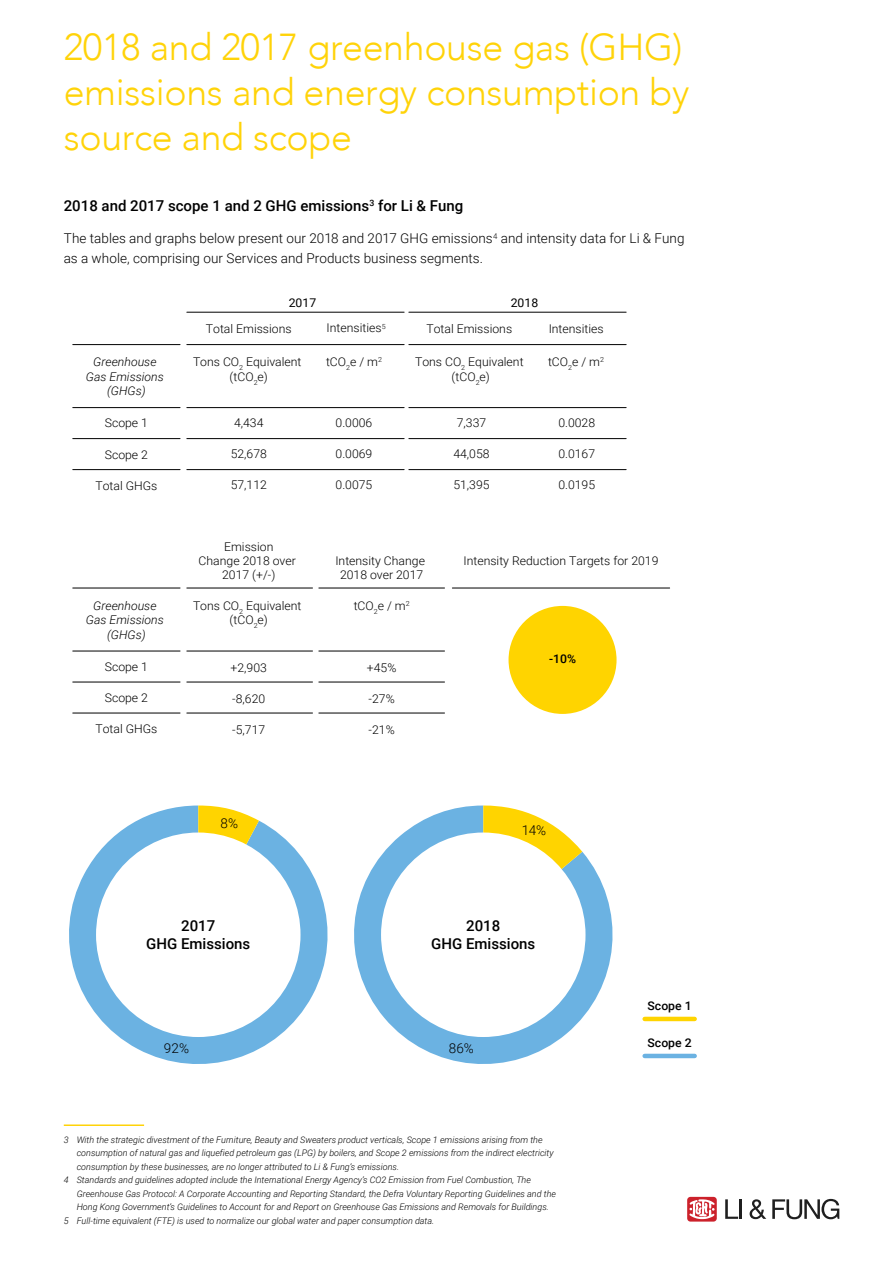
<style>
.page{position:relative;width:893px;height:1263px;background:#fff}
.page>*{position:absolute;margin:0;border:0;box-sizing:border-box;transform-origin:0 0}
.t1{font:300 37.5px/45px "Avenir";letter-spacing:-.01em;color:#ffd309}
.t2{font:500 15px/18px "Roboto";color:#000;text-align:center}
.t3{font:300 13.5px/19.5px "Roboto";letter-spacing:.005em;color:#000}
.t4{font:300 12px/14.4px "Roboto";color:#000;text-align:center}
.t5{font:italic 300 12px/14.4px "Roboto";color:#000;text-align:center}
.t6{font:500 12px "Roboto";color:#000}
.t7{font:12px "Roboto";color:#000}
.t8{font:italic 300 9px "Roboto";color:#000}
</style>
<div class="page">
<hr style="left:64px;top:1124px;width:80px;height:2px;background:#ffd309">
<svg style="left:725px;top:1199px;width:13px;height:20px"></svg>
<hr style="left:739px;top:1199px;width:3px;height:20px;background:#1f1f1f">
<svg style="left:750px;top:1199px;width:16px;height:20px"></svg>
<svg style="left:772px;top:1199px;width:67px;height:20px"></svg>
<div style="left:687px;top:1197px;width:30px;height:24px;background:#cc212b;border-radius:3px"></div>
<svg style="left:689px;top:1199px;width:26px;height:20px"></svg>
<div style="left:508px;top:606px;width:108px;height:108px;background:#ffd400;border-radius:50%"></div>
<hr style="left:187px;top:312px;width:217px;height:1px;background:#000">
<hr style="left:73px;top:344px;width:107px;height:1px;background:#000">
<hr style="left:187px;top:344px;width:217px;height:1px;background:#000">
<hr style="left:409px;top:312px;width:217px;height:1px;background:#000">
<hr style="left:409px;top:344px;width:217px;height:1px;background:#000">
<hr style="left:73px;top:407px;width:107px;height:1px;background:#000">
<hr style="left:187px;top:407px;width:217px;height:1px;background:#000">
<hr style="left:409px;top:407px;width:217px;height:1px;background:#000">
<hr style="left:73px;top:438px;width:107px;height:1px;background:#000">
<hr style="left:187px;top:438px;width:217px;height:1px;background:#000">
<hr style="left:409px;top:438px;width:217px;height:1px;background:#000">
<hr style="left:73px;top:469px;width:107px;height:1px;background:#000">
<hr style="left:73px;top:651px;width:107px;height:1px;background:#000">
<hr style="left:73px;top:682px;width:107px;height:1px;background:#000">
<hr style="left:73px;top:713px;width:107px;height:1px;background:#000">
<hr style="left:187px;top:469px;width:217px;height:1px;background:#000">
<hr style="left:409px;top:469px;width:217px;height:1px;background:#000">
<hr style="left:73px;top:588px;width:107px;height:1px;background:#000">
<hr style="left:187px;top:588px;width:125px;height:1px;background:#000">
<hr style="left:319px;top:588px;width:125px;height:1px;background:#000">
<hr style="left:452px;top:588px;width:218px;height:1px;background:#000">
<hr style="left:187px;top:651px;width:125px;height:1px;background:#000">
<hr style="left:319px;top:651px;width:125px;height:1px;background:#000">
<hr style="left:187px;top:682px;width:125px;height:1px;background:#000">
<hr style="left:319px;top:682px;width:125px;height:1px;background:#000">
<hr style="left:187px;top:713px;width:125px;height:1px;background:#000">
<hr style="left:319px;top:713px;width:125px;height:1px;background:#000">
<svg style="left:69px;top:805px;width:259px;height:259px;fill:#6bb2e2"></svg>
<svg style="left:198px;top:805px;width:61px;height:47px;background:#f0d73f"></svg>
<div style="left:96px;top:832px;width:204px;height:205px;background:#fff;border-radius:50%"></div>
<svg style="left:354px;top:805px;width:259px;height:259px;fill:#6bb2e2"></svg>
<svg style="left:483px;top:805px;width:99px;height:103px"></svg>
<div style="left:381px;top:832px;width:204px;height:205px;background:#fff;border-radius:50%"></div>
<hr style="left:645px;top:1017px;width:50px;height:4px;background:#ffd400">
<hr style="left:645px;top:1054px;width:50px;height:4px;background:#6bb2e2">
<h1 class="t1" style="left:64px;top:25px;width:627px">2018 and 2017 greenhouse gas (GHG) emissions and energy consumption by source and scope</h1>
<h2 class="t2" style="left:64px;top:196px;width:401px">2018 and 2017 scope 1 and 2 GHG emissions<sup>3</sup> for Li &amp; Fung</h2>
<h3 class="t3" style="left:64px;top:228px;width:622px">The tables and graphs below present our 2018 and 2017 GHG emissions<sup>4</sup> and intensity data for Li &amp; Fung as a whole, comprising our Services and Products business segments.</h3>
<h3 class="t7" style="left:289px;top:294px;width:29px">2017</h3>
<h3 class="t7" style="left:511px;top:294px;width:29px">2018</h3>
<h3 class="t4" style="left:206px;top:321px;width:87px">Total Emissions</h3>
<h3 class="t4" style="left:327px;top:321px;width:61px">Intensities<sup>5</sup></h3>
<h3 class="t5" style="left:86px;top:355px;width:79px">Greenhouse<br>Gas Emissions (GHGs)</h3>
<h3 class="t4" style="left:105px;top:416px;width:45px">Scope 1</h3>
<h3 class="t4" style="left:234px;top:416px;width:31px">4,434</h3>
<h3 class="t4" style="left:231px;top:447px;width:38px">52,678</h3>
<h3 class="t4" style="left:231px;top:478px;width:38px">57,112</h3>
<h3 class="t4" style="left:193px;top:355px;width:110px">Tons CO<sub>2</sub> Equivalent (tCO<sub>2</sub>e)</h3>
<h3 class="t4" style="left:105px;top:447px;width:45px">Scope 2</h3>
<h3 class="t4" style="left:95px;top:478px;width:63px">Total GHGs</h3>
<h3 class="t4" style="left:326px;top:355px;width:58px">tCO<sub>2</sub>e / m<sup>2</sup></h3>
<h3 class="t4" style="left:336px;top:416px;width:38px">0.0006</h3>
<h3 class="t4" style="left:336px;top:447px;width:38px">0.0069</h3>
<h3 class="t4" style="left:336px;top:478px;width:38px">0.0075</h3>
<h3 class="t4" style="left:426px;top:321px;width:87px">Total Emissions</h3>
<h3 class="t4" style="left:549px;top:321px;width:57px">Intensities</h3>
<h3 class="t4" style="left:548px;top:355px;width:58px">tCO<sub>2</sub>e / m<sup>2</sup></h3>
<h3 class="t4" style="left:415px;top:355px;width:110px">Tons CO<sub>2</sub> Equivalent (tCO<sub>2</sub>e)</h3>
<h3 class="t4" style="left:457px;top:415px;width:31px">7,337</h3>
<h3 class="t4" style="left:453px;top:446px;width:38px">44,058</h3>
<h3 class="t4" style="left:453px;top:477px;width:38px">51,395</h3>
<h3 class="t4" style="left:558px;top:415px;width:38px">0.0028</h3>
<h3 class="t4" style="left:558px;top:446px;width:38px">0.0167</h3>
<h3 class="t4" style="left:558px;top:477px;width:38px">0.0195</h3>
<h3 class="t4" style="left:199px;top:539px;width:99px">Emission<br>Change 2018 over<br>2017 (+/-)</h3>
<h3 class="t4" style="left:335px;top:553px;width:91px">Intensity Change<br>2018 over 2017</h3>
<h3 class="t4" style="left:463px;top:553px;width:196px">Intensity Reduction Targets for 2019</h3>
<h3 class="t5" style="left:86px;top:598px;width:79px">Greenhouse<br>Gas Emissions (GHGs)</h3>
<h3 class="t4" style="left:105px;top:659px;width:45px">Scope 1</h3>
<h3 class="t4" style="left:105px;top:690px;width:45px">Scope 2</h3>
<h3 class="t4" style="left:95px;top:721px;width:63px">Total GHGs</h3>
<h3 class="t4" style="left:193px;top:598px;width:110px">Tons CO<sub>2</sub> Equivalent (tCO<sub>2</sub>e)</h3>
<h3 class="t4" style="left:354px;top:598px;width:58px">tCO<sub>2</sub>e / m<sup>2</sup></h3>
<h3 class="t4" style="left:231px;top:660px;width:38px">+2,903</h3>
<h3 class="t4" style="left:232px;top:691px;width:34px">-8,620</h3>
<h3 class="t4" style="left:232px;top:722px;width:34px">-5,717</h3>
<h3 class="t4" style="left:367px;top:660px;width:31px">+45%</h3>
<h3 class="t4" style="left:369px;top:691px;width:28px">-27%</h3>
<h3 class="t4" style="left:369px;top:722px;width:28px">-21%</h3>
<h3 class="t3" style="left:220px;top:812px;width:19px">8%</h3>
<h3 class="t6" style="left:549px;top:651px;width:28px">-10%</h3>
<h3 class="t3" style="left:522px;top:820px;width:26px">14%</h3>
<h2 class="t2" style="left:146px;top:916px;width:106px">2017<br>GHG Emissions</h2>
<h2 class="t2" style="left:431px;top:916px;width:106px">2018<br>GHG Emissions</h2>
<h3 class="t3" style="left:164px;top:1038px;width:27px">92%</h3>
<h3 class="t3" style="left:449px;top:1038px;width:26px">86%</h3>
<p class="t8" style="left:64px;top:1133px;width:480px">3 With the strategic divestment of the Furniture, Beauty and Sweaters product verticals, Scope 1 emissions arising from the</p>
<p class="t8" style="left:77px;top:1147px;width:478px">consumption of natural gas and liquefied petroleum gas (LPG) by boilers, and Scope 2 emissions from the indirect electricity</p>
<p class="t8" style="left:77px;top:1160px;width:324px">consumption by these businesses, are no longer attributed to Li &amp; Fung’s emissions.</p>
<p class="t8" style="left:64px;top:1174px;width:469px">4 Standards and guidelines adopted include the International Energy Agency’s CO2 Emission from Fuel Combustion, The</p>
<p class="t8" style="left:77px;top:1187px;width:481px">Greenhouse Gas Protocol: A Corporate Accounting and Reporting Standard, the Defra Voluntary Reporting Guidelines and the</p>
<p class="t8" style="left:77px;top:1201px;width:474px">Hong Kong Government’s Guidelines to Account for and Report on Greenhouse Gas Emissions and Removals for Buildings.</p>
<p class="t8" style="left:64px;top:1214px;width:372px">5 Full-time equivalent (FTE) is used to normalize our global water and paper consumption data.</p>
<h3 class="t6" style="left:648px;top:997px;width:46px">Scope 1</h3>
<h3 class="t6" style="left:648px;top:1034px;width:46px">Scope 2</h3>
</div>
